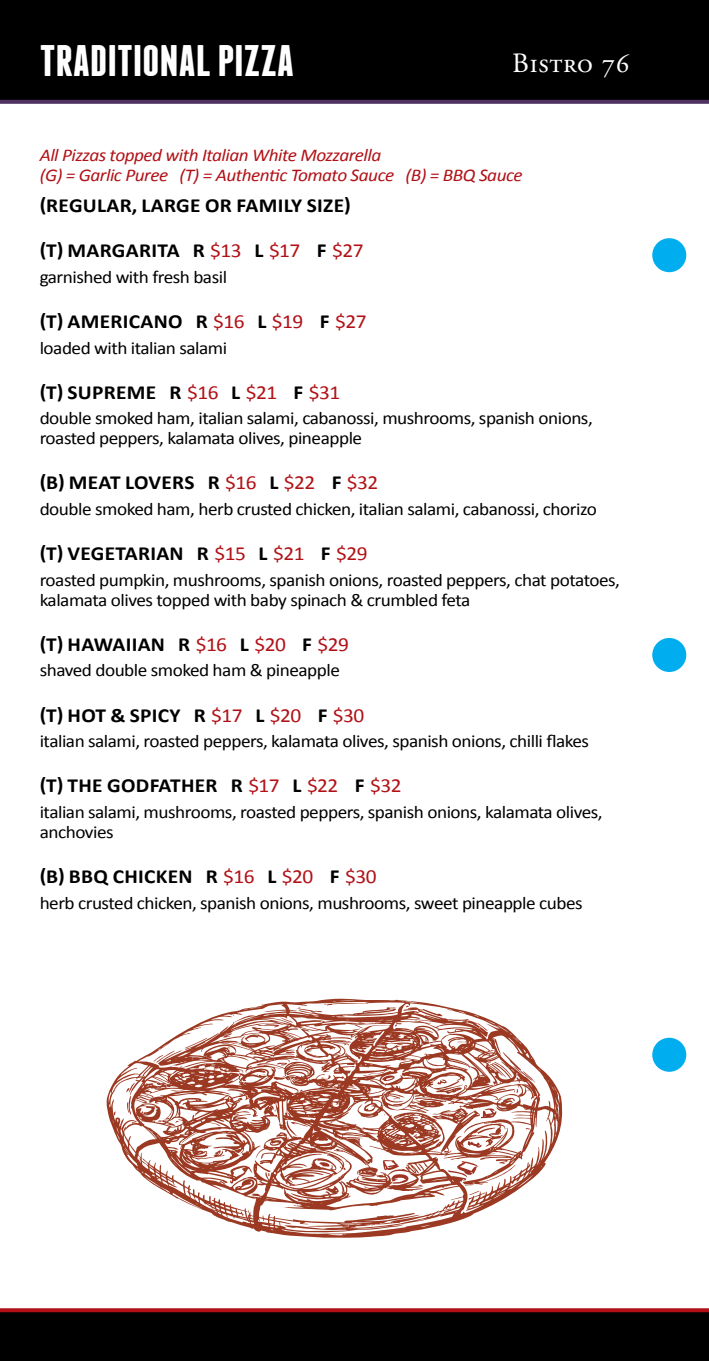
<style>
.page{position:relative;width:709px;height:1361px;background:#fff}
.page>*{position:absolute;margin:0;border:0;box-sizing:border-box;transform-origin:0 0}
.t1{font:700 44px "Franchise";color:#fff;scale:1.07 1}
.t2{font:28px "Adobe Garamond Pro";letter-spacing:.025em;color:#fff}
.t3{font:700 20px "Calibri";letter-spacing:.015em;color:#000;scale:1.07 1}
.t4{font:18px/20px "Calibri";letter-spacing:-.025em;color:#000;scale:1.07 1}
.t5{font:italic 18px/20px "Calibri";letter-spacing:-.025em;color:#b11116;scale:1.07 1}
.s1{font-weight:400;color:#b11116}
</style>
<div class="page">
<div style="left:0;top:1310px;width:709px;height:51px;background:#000"></div>
<div style="left:0;top:0;width:709px;height:102px;background:#000"></div>
<svg style="left:0;top:100px;width:708px;height:4px;background:#563b6a"></svg>
<svg style="left:0;top:1308px;width:709px;height:4px;background:#b52024"></svg>
<svg style="left:106px;top:998px;width:457px;height:240px"></svg>
<svg style="left:258px;top:1017px;width:35px;height:10px"></svg>
<svg style="left:481px;top:1107px;width:16px;height:11px"></svg>
<svg style="left:447px;top:1160px;width:31px;height:17px"></svg>
<svg style="left:383px;top:1159px;width:25px;height:25px"></svg>
<div style="left:652px;top:238px;width:34px;height:34px;background:#00aeef;border-radius:50%"></div>
<div style="left:652px;top:638px;width:34px;height:34px;background:#00aeef;border-radius:50%"></div>
<div style="left:652px;top:1037px;width:34px;height:34px;background:#00aeef;border-radius:50%"></div>
<h1 class="t1" style="left:40px;top:40px;width:239px">TRADITIONAL PIZZA</h1>
<h2 class="t2" style="left:512px;top:46px;width:119px">Bistro 76</h2>
<p class="t5" style="left:40px;top:144px;width:453px">All Pizzas topped with Italian White Mozzarella<br>(G) = Garlic Puree (T) = Authentic Tomato Sauce (B) = BBQ Sauce</p>
<p class="t3" style="left:40px;top:193px;width:292px">(REGULAR, LARGE OR FAMILY SIZE)</p>
<p class="t3" style="left:40px;top:238px;width:304px">(T) MARGARITA R <span class="s1">$13</span> L <span class="s1">$17</span> F <span class="s1">$27</span></p>
<p class="t4" style="left:40px;top:267px;width:177px">garnished with fresh basil</p>
<p class="t3" style="left:40px;top:309px;width:307px">(T) AMERICANO R <span class="s1">$16</span> L <span class="s1">$19</span> F <span class="s1">$27</span></p>
<p class="t4" style="left:40px;top:338px;width:177px">loaded with italian salami</p>
<p class="t3" style="left:40px;top:379px;width:282px">(T) SUPREME R <span class="s1">$16</span> L <span class="s1">$21</span> F <span class="s1">$31</span></p>
<p class="t4" style="left:40px;top:408px;width:518px">double smoked ham, italian salami, cabanossi, mushrooms, spanish onions, roasted peppers, kalamata olives, pineapple</p>
<p class="t3" style="left:40px;top:470px;width:318px">(B) MEAT LOVERS R <span class="s1">$16</span> L <span class="s1">$22</span> F <span class="s1">$32</span></p>
<p class="t4" style="left:40px;top:499px;width:522px">double smoked ham, herb crusted chicken, italian salami, cabanossi, chorizo</p>
<p class="t3" style="left:40px;top:541px;width:308px">(T) VEGETARIAN R <span class="s1">$15</span> L <span class="s1">$21</span> F <span class="s1">$29</span></p>
<p class="t4" style="left:40px;top:570px;width:544px">roasted pumpkin, mushrooms, spanish onions, roasted peppers, chat potatoes, kalamata olives topped with baby spinach &amp; crumbled feta</p>
<p class="t3" style="left:40px;top:631px;width:290px">(T) HAWAIIAN R <span class="s1">$16</span> L <span class="s1">$20</span> F <span class="s1">$29</span></p>
<p class="t4" style="left:40px;top:660px;width:282px">shaved double smoked ham &amp; pineapple</p>
<p class="t3" style="left:40px;top:702px;width:305px">(T) HOT &amp; SPICY R <span class="s1">$17</span> L <span class="s1">$20</span> F <span class="s1">$30</span></p>
<p class="t4" style="left:40px;top:731px;width:515px">italian salami, roasted peppers, kalamata olives, spanish onions, chilli flakes</p>
<p class="t3" style="left:40px;top:773px;width:340px">(T) THE GODFATHER R <span class="s1">$17</span> L <span class="s1">$22</span> F <span class="s1">$32</span></p>
<p class="t4" style="left:40px;top:802px;width:527px">italian salami, mushrooms, roasted peppers, spanish onions, kalamata olives, anchovies</p>
<p class="t3" style="left:40px;top:863px;width:316px">(B) BBQ CHICKEN R <span class="s1">$16</span> L <span class="s1">$20</span> F <span class="s1">$30</span></p>
<p class="t4" style="left:40px;top:892px;width:509px">herb crusted chicken, spanish onions, mushrooms, sweet pineapple cubes</p>
</div>
